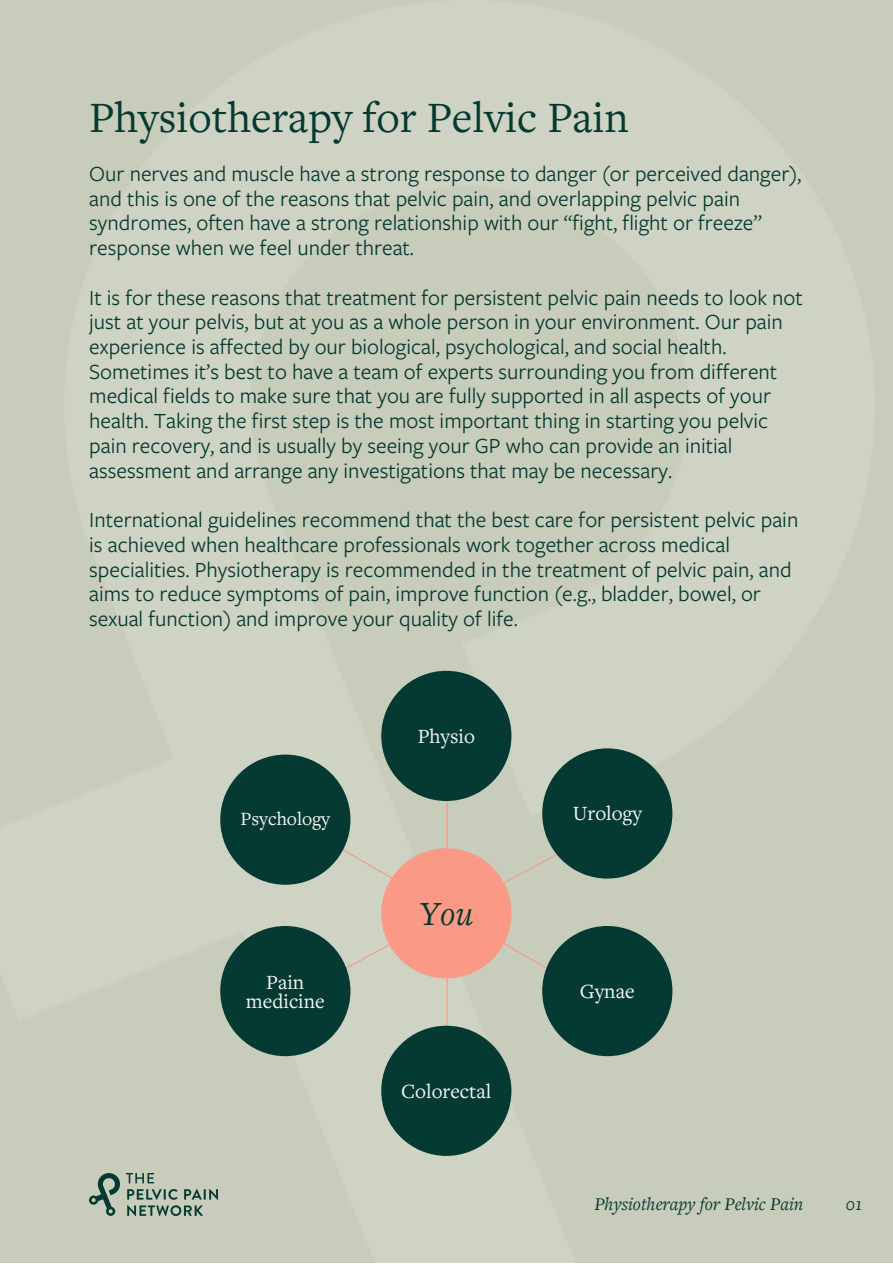
<style>
.page{position:relative;width:893px;height:1264px;background:#fff}
.page>*{position:absolute;margin:0;border:0;box-sizing:border-box;transform-origin:0 0}
.t1{font:45px "Freight Text Pro";color:#053a32}
.t2{font:italic 35.1px "Freight Text Pro";color:#053a32}
.t3{font:22.5px/24.8px "Freight Sans Pro";color:#053a32}
.t4{font:21px/19px "Freight Text Pro";color:#f7f7f5;text-align:center}
.t5{font:19.5px "Freight Text Pro";color:#f7f7f5}
.t6{font:italic 18.6px "Freight Text Pro";color:#053a32}
</style>
<div class="page">
<div style="left:0;top:0;width:892px;height:1262px;background:#c8ccba"></div>
<img style="left:89px;top:1173px;width:128px;height:42px">
<hr style="left:446px;top:757px;width:1px;height:312px;background:#f99986">
<svg style="left:298px;top:832px;width:298px;height:162px"></svg>
<div style="left:381px;top:848px;width:130px;height:130px;background:#f99986;border-radius:50%"></div>
<div style="left:542px;top:748px;width:130px;height:130px;background:#053a32;border-radius:50%"></div>
<div style="left:542px;top:926px;width:130px;height:130px;background:#053a32;border-radius:50%"></div>
<div style="left:220px;top:926px;width:130px;height:130px;background:#053a32;border-radius:50%"></div>
<div style="left:220px;top:754px;width:130px;height:130px;background:#053a32;border-radius:50%"></div>
<div style="left:381px;top:670px;width:130px;height:131px;background:#053a32;border-radius:50%"></div>
<div style="left:381px;top:1025px;width:130px;height:130px;background:#053a32;border-radius:50%"></div>
<p class="t1" style="left:89px;top:87px;width:541px">Physiotherapy for Pelvic Pain</p>
<p class="t3" style="left:89px;top:160px;width:713px">Our nerves and muscle have a strong response to danger (or perceived danger), and this is one of the reasons that pelvic pain, and overlapping pelvic pain syndromes, often have a strong relationship with our “fight, flight or freeze” response when we feel under threat.</p>
<p class="t3" style="left:89px;top:284px;width:715px">It is for these reasons that treatment for persistent pelvic pain needs to look not just at your pelvis, but at you as a whole person in your environment. Our pain experience is affected by our biological, psychological, and social health.<br>Sometimes it’s best to have a team of experts surrounding you from different medical fields to make sure that you are fully supported in all aspects of your health. Taking the first step is the most important thing in starting you pelvic pain recovery, and is usually by seeing your GP who can provide an initial assessment and arrange any investigations that may be necessary.</p>
<p class="t3" style="left:89px;top:506px;width:710px">International guidelines recommend that the best care for persistent pelvic pain is achieved when healthcare professionals work together across medical specialities. Physiotherapy is recommended in the treatment of pelvic pain, and aims to reduce symptoms of pain, improve function (e.g., bladder, bowel, or sexual function) and improve your quality of life.</p>
<p class="t5" style="left:240px;top:806px;width:91px">Psychology</p>
<p class="t4" style="left:246px;top:971px;width:80px">Pain medicine</p>
<p class="t4" style="left:417px;top:725px;width:59px">Physio</p>
<p class="t2" style="left:419px;top:890px;width:55px">You</p>
<p class="t4" style="left:401px;top:1080px;width:92px">Colorectal</p>
<p class="t4" style="left:572px;top:803px;width:71px">Urology</p>
<p class="t4" style="left:580px;top:980px;width:56px">Gynae</p>
<p class="t6" style="left:594px;top:1191px;width:210px">Physiotherapy for Pelvic Pain</p>
<p class="t6" style="left:845px;top:1191px;width:18px">01</p>
</div>
